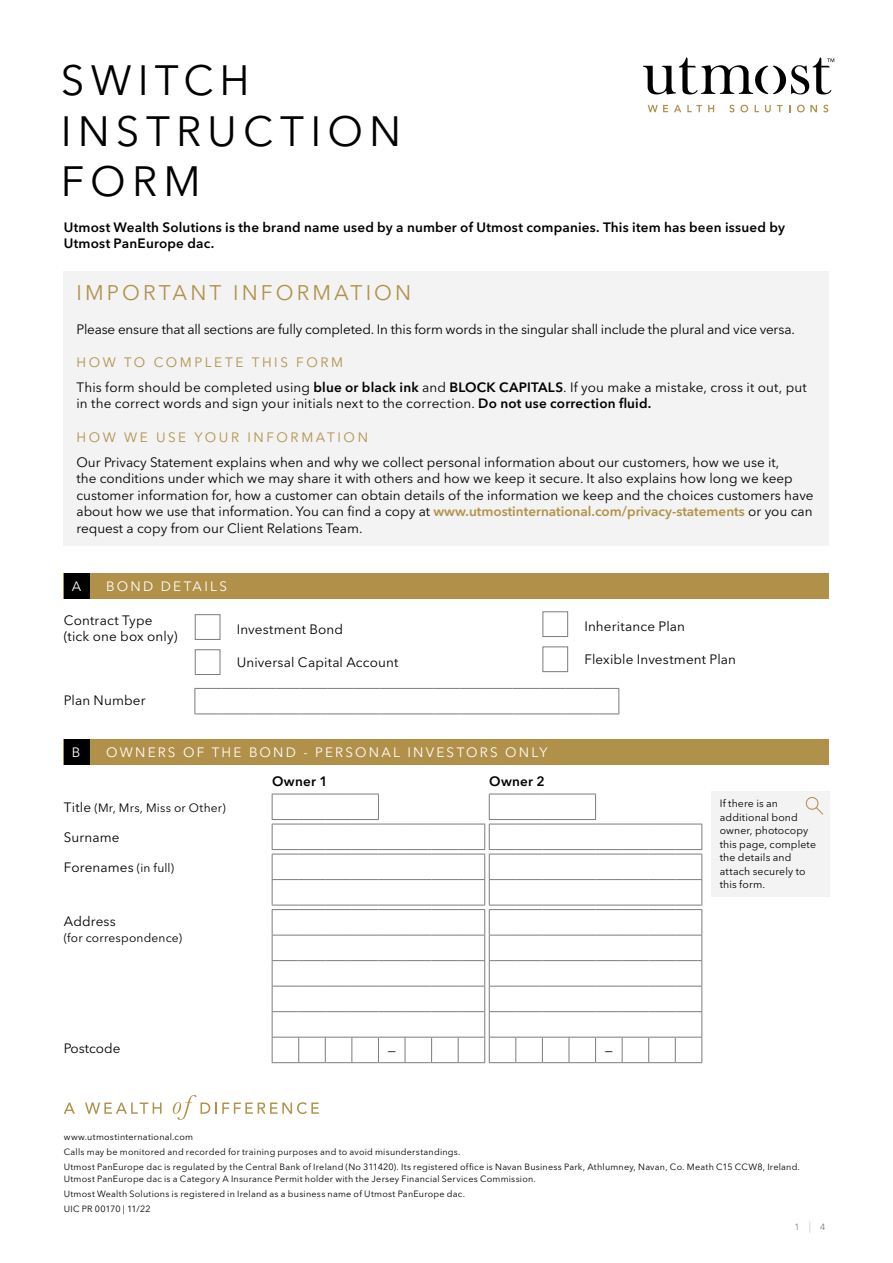
<style>
.page{position:relative;width:893px;height:1263px;background:#fff}
.page>*{position:absolute;margin:0;border:0;box-sizing:border-box;transform-origin:0 0}
.t1{font:42px/50.4px "Avenir Next LT Pro";letter-spacing:.145em;color:#000}
.t2{font:21px "Avenir Next LT Pro";letter-spacing:.145em;color:#b19149}
.t3{font:13.5px/16.5px "Avenir Next LT Pro";color:#000}
.t4{font:600 13.5px/16.5px "Avenir Next LT Pro";letter-spacing:.015em;color:#000}
.t5{font:13.5px "Avenir Next LT Pro";letter-spacing:.165em;color:#fff}
.t6{font:13.5px "Avenir Next LT Pro";letter-spacing:.19em;color:#b19149}
.t7{font:12px "Avenir Next LT Pro";letter-spacing:.015em;color:#000}
.t8{font:10.5px/13.5px "Avenir Next LT Pro";letter-spacing:.01em;color:#000}
.t9{font:9px/15px "Avenir Next LT Pro";letter-spacing:.025em;color:#000}
.t10{font:9px "Avenir Next LT Pro";letter-spacing:-.01em;color:#000}
.t11{font:9px "Avenir Next LT Pro";color:#7b7c7e}
.s1{color:#b19149}
.s2{font-weight:600}
.s3{font-weight:600;color:#b19149}
.s4{font-size:13.5px}
.s5{font-size:12px}
.s6{font-weight:200;font-size:11.25px}
</style>
<div class="page">
<svg style="left:643px;top:57px;width:191px;height:37px"></svg>
<svg style="left:648px;top:105px;width:20px;height:7px"></svg>
<svg style="left:674px;top:105px;width:7px;height:7px"></svg>
<svg style="left:687px;top:105px;width:15px;height:7px"></svg>
<svg style="left:708px;top:105px;width:6px;height:7px"></svg>
<svg style="left:729px;top:105px;width:5px;height:7px"></svg>
<svg style="left:740px;top:105px;width:8px;height:7px"></svg>
<svg style="left:765px;top:105px;width:6px;height:7px"></svg>
<svg style="left:777px;top:105px;width:6px;height:7px"></svg>
<svg style="left:789px;top:105px;width:2px;height:7px"></svg>
<svg style="left:797px;top:105px;width:20px;height:7px"></svg>
<svg style="left:823px;top:105px;width:5px;height:7px"></svg>
<div style="left:64px;top:573px;width:765px;height:26px;background:#b19149"></div>
<div style="left:64px;top:573px;width:25px;height:26px;background:#000"></div>
<div style="left:64px;top:272px;width:765px;height:274px;background:#f3f3f4"></div>
<svg style="left:195px;top:688px;width:424px;height:26px"></svg>
<div style="left:195px;top:614px;width:25px;height:26px;border:1px solid #7b7c7e"></div>
<div style="left:542px;top:611px;width:26px;height:26px;border:1px solid #7b7c7e"></div>
<div style="left:195px;top:649px;width:25px;height:26px;border:1px solid #7b7c7e"></div>
<div style="left:542px;top:646px;width:26px;height:26px;border:1px solid #7b7c7e"></div>
<div style="left:64px;top:739px;width:765px;height:25px;background:#b19149"></div>
<div style="left:64px;top:739px;width:25px;height:25px;background:#000"></div>
<svg style="left:272px;top:794px;width:430px;height:269px"></svg>
<div style="left:711px;top:791px;width:119px;height:106px;background:#f3f3f4"></div>
<svg style="left:805px;top:797px;width:19px;height:18px"></svg>
<svg style="left:64px;top:1102px;width:11px;height:12px"></svg>
<svg style="left:85px;top:1102px;width:77px;height:12px"></svg>
<svg style="left:173px;top:1095px;width:146px;height:25px"></svg>
<h1 class="t1" style="left:61px;top:56px;width:342px">Switch<br>I ns truction<br>Form</h1>
<p class="t4" style="left:64px;top:219px;width:723px">Utmost Wealth Solutions is the brand name used by a number of Utmost companies. This item has been issued by<br>Utmost PanEurope dac.</p>
<h2 class="t2" style="left:77px;top:280px;width:218px">I mporta nt IN FORM</h2>
<h2 class="t2" style="left:334px;top:280px;width:32px">ATION</h2>
<p class="t3" style="left:77px;top:321px;width:720px">Please ensure that all sections are fully completed. I n this form words in the singular shall include the plural and vice versa.</p>
<p class="t6" style="left:77px;top:354px;width:14px">HOW</p>
<p class="t6" style="left:124px;top:354px;width:12px">TO</p>
<p class="t6" style="left:154px;top:354px;width:13px">COMP</p>
<p class="t6" style="left:205px;top:354px;width:57px">LETE THI</p>
<p class="t3" style="left:77px;top:350px;width:732px;line-height:24.8px;text-indent:204px"><span class="s1">S FORM<br></span>This form should be completed using <span class="s2">blue or black ink</span> and <span class="s2">BLOCK CAPITALS</span>. If you make a mistake, cross it out, put</p>
<p class="t3" style="left:77px;top:395px;width:576px">in the correct words and sign your initials next to the correction. <span class="s2">Do not use correction fluid.</span></p>
<p class="t6" style="left:77px;top:429px;width:14px">HOW</p>
<p class="t6" style="left:124px;top:429px;width:93px">WE USE YOUR</p>
<p class="t6" style="left:247px;top:429px;width:42px">IN FORM</p>
<p class="t6" style="left:316px;top:429px;width:22px">ATION</p>
<p class="t3" style="left:77px;top:454px;width:739px">Our Privacy Statement explains when and why we collect personal information about our customers, how we use it,<br>the conditions under which we may share it with others and how we keep it secure. It also explains how long we keep customer information for, how a customer can obtain details of the information we keep and the choices customers have about how we use that information. You can find a copy at <span class="s3">www.utmostinternational.com/privacy-statements</span> or you can request a copy from our Client Relations Team.</p>
<p class="t5" style="left:72px;top:578px;width:11px">A</p>
<p class="t5" style="left:106px;top:578px;width:122px">BON D DETAI LS</p>
<p class="t3" style="left:64px;top:612px;width:115px">Contract Type (tick one box only)</p>
<p class="t3" style="left:237px;top:621px;width:108px">I nvestment Bond</p>
<p class="t3" style="left:584px;top:618px;width:102px">I nheritance Plan</p>
<p class="t3" style="left:237px;top:654px;width:163px">U niversal Capital Account</p>
<p class="t3" style="left:584px;top:651px;width:153px">Flexible I nvestment Plan</p>
<p class="t3" style="left:64px;top:692px;width:83px">Plan N umber</p>
<p class="t5" style="left:72px;top:744px;width:28px">B OWN</p>
<p class="t5" style="left:148px;top:744px;width:321px">ERS OF TH E BON D - PERSON AL IN VESTOR</p>
<p class="t5" style="left:490px;top:744px;width:59px">SON LY</p>
<p class="t4" style="left:272px;top:773px;width:57px">Owner 1</p>
<p class="t4" style="left:489px;top:773px;width:57px">Owner 2</p>
<p class="t7" style="left:64px;top:800px;width:163px"><span class="s4">Title</span> (M r, M rs, M iss or Other)</p>
<p class="t3" style="left:64px;top:829px;width:57px">Surname</p>
<p class="t3" style="left:64px;top:859px;width:112px">Forenames <span class="s5">(in full)</span></p>
<p class="t3" style="left:64px;top:913px;width:54px">Address</p>
<p class="t7" style="left:64px;top:931px;width:120px">(for correspondence)</p>
<p class="t3" style="left:64px;top:1040px;width:58px">Postcode</p>
<p class="t3" style="left:388px;top:1042px;width:10px">—</p>
<p class="t3" style="left:605px;top:1042px;width:10px">—</p>
<p class="t8" style="left:720px;top:797px;width:98px">If there is an additional bond owner, photocopy this page, complete the details and attach securely to this form.</p>
<p class="t9" style="left:64px;top:1130px;width:680px">www.utmostinternational.com<br>Calls may be monitored and recorded for training purposes and to avoid misunderstandings.<br>Utmost PanEurope dac is regulated by the Central Bank of I reland (N o 311420). Its registered office is N avan Business Park, Athlumney, N avan, Co. M eath C15 CCW</p>
<p class="t9" style="left:757px;top:1160px;width:44px">8, I reland.</p>
<p class="t9" style="left:64px;top:1172px;width:474px">Utmost PanEurope dac is a Category A I nsurance Permit holder with the Jersey Financial Services Commission.<br>Utmost Wealth Solutions is registered in I reland as a business name of Utmost PanEurope dac.<br>UIC</p>
<p class="t10" style="left:82px;top:1204px;width:71px">PR 00170 | 11/22</p>
<p class="t11" style="left:794px;top:1222px;width:33px">1<span class="s6">|</span>4</p>
</div>
